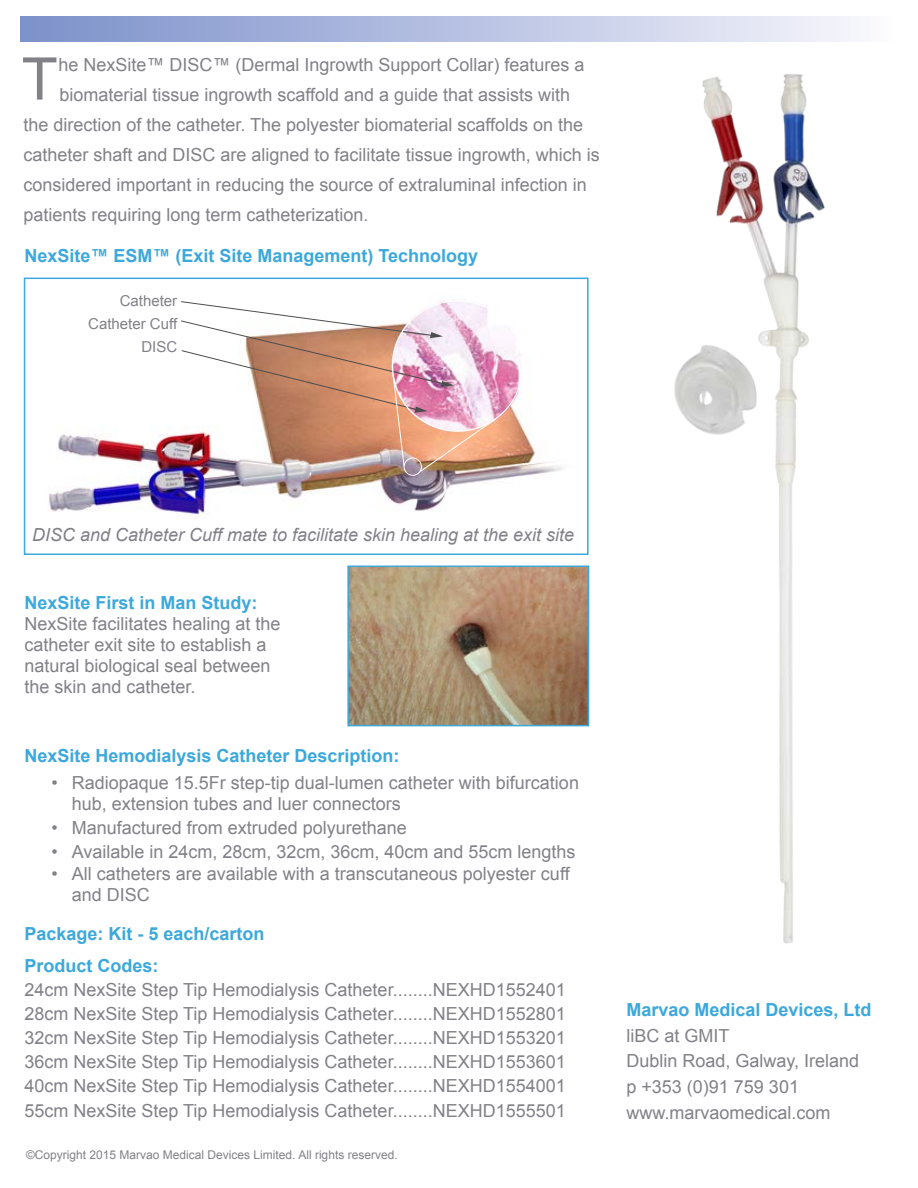
<style>
.page{position:relative;width:918px;height:1188px;background:#fff}
.page>*{position:absolute;margin:0;border:0;box-sizing:border-box;transform-origin:0 0}
.t1{font:58.95px "Arial";color:#818187}
.t2{font:18px/21px "Arial";color:#818187}
.t3{font:700 18px/31.5px "Arial";color:#3ca8db}
.t4{font:italic 18px "Arial";color:#818187}
.t5{font:15px/23.4px "Arial";color:#818187;text-align:right}
.t6{font:12px "Arial";color:#818187}
</style>
<div class="page">
<div style="left:20px;top:16px;width:877px;height:25px;background:linear-gradient(to right,#798ec9,#f9f8fd)"></div>
<img style="left:679px;top:38px;width:157px;height:905px">
<img style="left:674px;top:332px;width:109px;height:129px">
<img style="left:350px;top:569px;width:236px;height:154px">
<div style="left:347px;top:566px;width:242px;height:160px;border:2px solid #3ca8db"></div>
<div style="left:24px;top:278px;width:565px;height:277px;border:2px solid #3ca8db"></div>
<img style="left:49px;top:339px;width:514px;height:179px">
<div style="left:404px;top:458px;width:18px;height:18px;border:1px solid #fff;border-radius:50%"></div>
<img style="left:180px;top:301px;width:318px;height:172px">
<h1 class="t1" style="left:22px;top:40px;width:37px">T</h1>
<p class="t2" style="left:58px;top:54px;width:528px">he NexSite™ DISC™ (Dermal Ingrowth Support Collar) features a</p>
<p class="t2" style="left:59px;top:84px;width:512px">biomaterial tissue ingrowth scaffold and a guide that assists with</p>
<p class="t2" style="left:23px;top:114px;width:561px">the direction of the catheter. The polyester biomaterial scaffolds on the</p>
<p class="t2" style="left:23px;top:144px;width:578px">catheter shaft and DISC are aligned to facilitate tissue ingrowth, which is</p>
<p class="t2" style="left:23px;top:174px;width:565px">considered important in reducing the source of extraluminal infection in</p>
<p class="t2" style="left:23px;top:204px;width:347px">patients requiring long term catheterization.</p>
<p class="t3" style="left:25px;top:241px;width:455px">NexSite™ ESM™ (Exit Site Management) Technology</p>
<p class="t5" style="left:88px;top:289px;width:90px">Catheter<br>Catheter Cuff<br>DISC</p>
<p class="t4" style="left:32px;top:523px;width:544px">DISC and Catheter Cuff mate to facilitate skin healing at the exit site</p>
<p class="t3" style="left:25px;top:587px;width:235px">NexSite First in Man Study:</p>
<p class="t2" style="left:25px;top:613px;width:258px">NexSite facilitates healing at the catheter exit site to establish a natural biological seal between the skin and catheter.</p>
<p class="t3" style="left:25px;top:740px;width:377px">NexSite Hemodialysis Catheter Description:</p>
<p class="t2" style="left:72px;top:772px;width:509px;text-indent:-20px">• Radiopaque 15.5Fr step-tip dual-lumen catheter with bifurcation hub, extension tubes and luer connectors</p>
<p class="t2" style="left:52px;top:817px;width:357px">• Manufactured from extruded polyurethane</p>
<p class="t2" style="left:52px;top:841px;width:526px">• Available in 24cm, 28cm, 32cm, 36cm, 40cm and 55cm lengths</p>
<p class="t2" style="left:72px;top:864px;width:499px;text-indent:-20px">• All catheters are available with a transcutaneous polyester cuff and DISC</p>
<p class="t3" style="left:25px;top:919px;width:242px">Package: Kit - 5 each/carton<br>Product Codes:</p>
<p class="t2" style="left:25px;top:977px;width:543px;line-height:24.3px;text-align:justify">24cm NexSite Step Tip Hemodialysis Catheter........NEXHD1552401<br>28cm NexSite Step Tip Hemodialysis Catheter........NEXHD1552801<br>32cm NexSite Step Tip Hemodialysis Catheter........NEXHD1553201<br>36cm NexSite Step Tip Hemodialysis Catheter........NEXHD1553601<br>40cm NexSite Step Tip Hemodialysis Catheter........NEXHD1554001<br>55cm NexSite Step Tip Hemodialysis Catheter........NEXHD1555501</p>
<p class="t6" style="left:26px;top:1147px;width:373px">©Copyright 2015 Marvao Medical Devices Limited. All rights reserved.</p>
<p class="t3" style="left:626px;top:995px;width:247px">Marvao Medical Devices, Ltd</p>
<p class="t2" style="left:626px;top:1023px;width:234px;line-height:25.5px">liBC at GMIT<br>Dublin Road, Galway, Ireland p +353 (0)91 759 301 www.marvaomedical.com</p>
</div>
